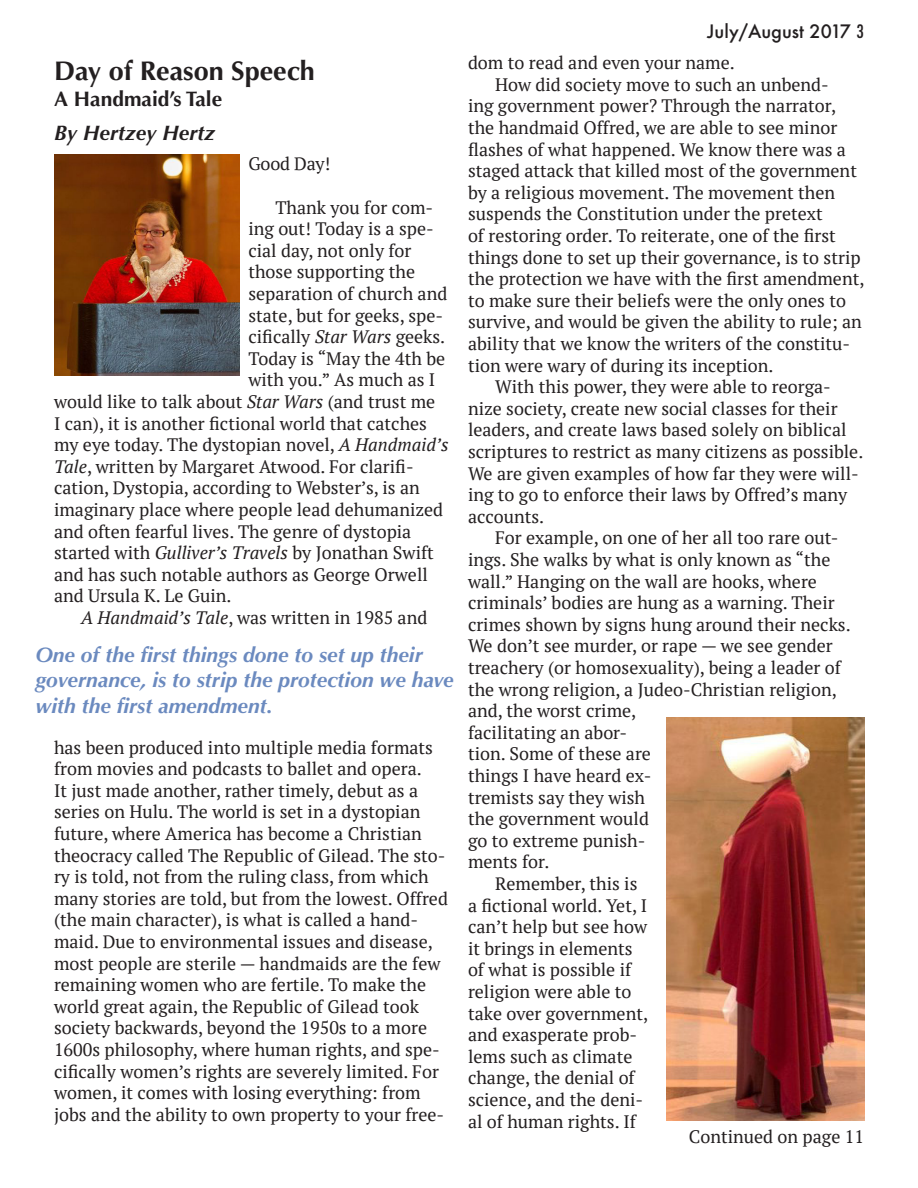
<style>
.page{position:relative;width:918px;height:1188px;background:#fff}
.page>*{position:absolute;margin:0;border:0;box-sizing:border-box;transform-origin:0 0}
.t1{font:700 27px "Optima";color:#231f20}
.Callout{font:italic 700 21px/25.2px "Optima";color:#6b8abf}
.Subtitle{font:700 21px "Optima";color:#231f20}
.Author{font:italic 700 21px "Optima";color:#231f20}
.Paragraph_Style__no{font:18px/21.6px "PT Serif";color:#231f20}
.t2{font:500 18px "Futura";color:#231f20}
.s1{font-style:italic}
.s2{font-stretch:condensed}
</style>
<div class="page">
<img style="left:54px;top:154px;width:185px;height:222px">
<img style="left:666px;top:718px;width:198px;height:402px">
<p class="t1" style="left:54px;top:55px;width:262px">Day of Reason Speech</p>
<p class="Subtitle" style="left:54px;top:86px;width:170px">A Handmaid’s Tale</p>
<p class="Author" style="left:54px;top:120px;width:163px">By Hertzey Hertz</p>
<p class="Paragraph_Style__no" style="left:248px;top:153px;width:84px">Good Day!</p>
<p class="Paragraph_Style__no" style="left:275px;top:196px;width:159px">Thank you for com-</p>
<p class="Paragraph_Style__no" style="left:248px;top:218px;width:187px">ing out! Today is a spe-</p>
<p class="Paragraph_Style__no" style="left:248px;top:239px;width:165px">cial day, not only for</p>
<p class="Paragraph_Style__no" style="left:248px;top:261px;width:168px">those supporting the</p>
<p class="Paragraph_Style__no" style="left:248px;top:283px;width:201px">separation of church and</p>
<p class="Paragraph_Style__no" style="left:248px;top:304px;width:196px">state, but for geeks, spe-</p>
<p class="Paragraph_Style__no" style="left:248px;top:326px;width:198px">cifically <span class="s1">Star Wars</span> geeks.</p>
<p class="Paragraph_Style__no" style="left:248px;top:347px;width:198px">Today is “May the 4th be</p>
<p class="Paragraph_Style__no" style="left:248px;top:369px;width:188px">with you.” As much as I</p>
<p class="Paragraph_Style__no" style="left:54px;top:391px;width:383px">would like to talk about <span class="s1">Star Wars</span> (and trust me</p>
<p class="Paragraph_Style__no" style="left:54px;top:412px;width:375px">I can), it is another fictional world that catches</p>
<p class="Paragraph_Style__no" style="left:54px;top:434px;width:396px">my eye today. The dystopian novel, <span class="s1">A Handmaid’s</span></p>
<p class="Paragraph_Style__no" style="left:54px;top:455px;width:361px"><span class="s1">Tale</span>, written by Margaret Atwood. For clarifi-</p>
<p class="Paragraph_Style__no" style="left:54px;top:477px;width:367px">cation, Dystopia, according to Webster’s, is an</p>
<p class="Paragraph_Style__no" style="left:54px;top:499px;width:391px">imaginary place where people lead dehumanized</p>
<p class="Paragraph_Style__no" style="left:54px;top:520px;width:359px">and often fearful lives. The genre of dystopia</p>
<p class="Paragraph_Style__no" style="left:54px;top:542px;width:381px">started with <span class="s1">Gulliver’s Travels</span> by Jonathan Swift</p>
<p class="Paragraph_Style__no" style="left:54px;top:563px;width:375px">and has such notable authors as George Orwell</p>
<p class="Paragraph_Style__no" style="left:54px;top:585px;width:179px">and Ursula K. Le Guin.</p>
<p class="Paragraph_Style__no" style="left:81px;top:607px;width:348px"><span class="s1">A Handmaid’s Tale</span>, was written in 1985 and</p>
<p class="Callout" style="left:35px;top:643px;width:420px">One of the first things done to set up their governance, is to strip the protection we have with the first amendment.</p>
<p class="Paragraph_Style__no" style="left:54px;top:736px;width:396px">has been produced into multiple media formats from movies and podcasts to ballet and opera.<br>It just made another, rather timely, debut as a series on Hulu. The world is set in a dystopian future, where America has become a Christian theocracy called The Republic of Gilead. The sto&shy;ry is told, not from the ruling class, from which many stories are told, but from the lowest. Offred (the main character), is what is called a hand&shy;maid. Due to environmental issues and disease, most people are sterile — handmaids are the few remaining women who are fertile. To make the world great again, the Republic of Gilead took society backwards, beyond the 1950s to a more 1600s philosophy, where human rights, and spe&shy;cifically women’s rights are severely limited. For women, it comes with losing everything: from jobs and the ability to own property to your free-</p>
<p class="t2" style="left:707px;top:19px;width:158px">July/August 2017 <span class="s2">3</span></p>
<p class="Paragraph_Style__no" style="left:468px;top:52px;width:268px">dom to read and even your name.</p>
<p class="Paragraph_Style__no" style="left:468px;top:74px;width:398px;text-indent:27px">How did society move to such an unbend-<br>ing government power? Through the narrator, the handmaid Offred, we are able to see minor flashes of what happened. We know there was a staged attack that killed most of the government by a religious movement. The movement then suspends the Constitution under the pretext<br>of restoring order. To reiterate, one of the first things done to set up their governance, is to strip the protection we have with the first amendment, to make sure their beliefs were the only ones to survive, and would be given the ability to rule; an ability that we know the writers of the constitu&shy;tion were wary of during its inception.</p>
<p class="Paragraph_Style__no" style="left:468px;top:376px;width:397px;text-indent:27px">With this power, they were able to reorga&shy;nize society, create new social classes for their leaders, and create laws based solely on biblical scriptures to restrict as many citizens as possible.<br>We are given examples of how far they were will&shy;ing to go to enforce their laws by Offred’s many accounts.</p>
<p class="Paragraph_Style__no" style="left:468px;top:527px;width:384px;text-indent:27px">For example, on one of her all too rare out&shy;ings. She walks by what is only known as “the wall.” Hanging on the wall are hooks, where criminals’ bodies are hung as a warning. Their crimes shown by signs hung around their necks.<br>We don’t see murder, or rape — we see gender treachery (or homosexuality), being a leader of the wrong religion, a Judeo-Christian religion, and, the worst crime,<br>facilitating an abor-<br>tion. Some of these are<br>things I have heard ex-<br>tremists say they wish<br>the government would<br>go to extreme punish-<br>ments for.</p>
<p class="Paragraph_Style__no" style="left:468px;top:873px;width:182px;text-indent:27px">Remember, this is a fictional world. Yet, I can’t help but see how it brings in elements of what is possible if religion were able to take over government, and exasperate prob&shy;lems such as climate change, the denial of science, and the deni&shy;al of human rights. If</p>
<p class="Paragraph_Style__no" style="left:689px;top:1126px;width:177px">Continued on page 11</p>
</div>
